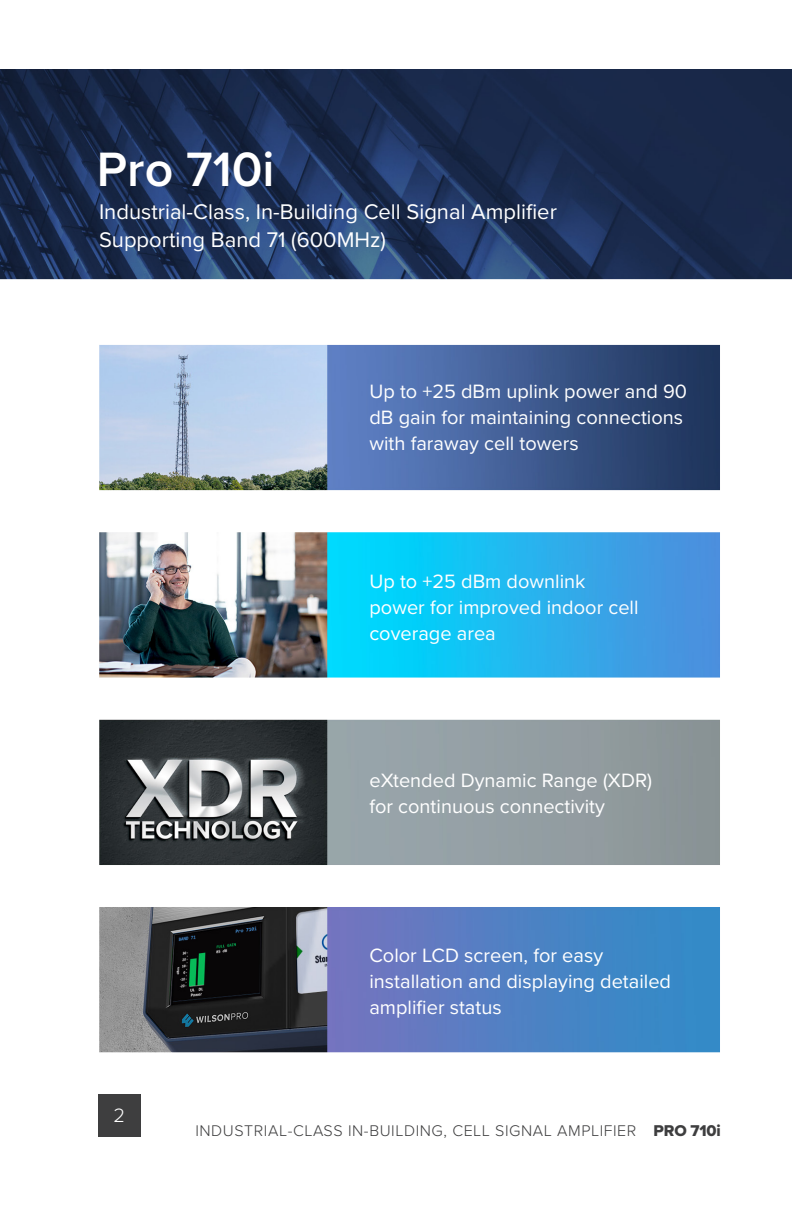
<style>
.page{position:relative;width:792px;height:1224px;background:#fff}
.page>*{position:absolute;margin:0;border:0;box-sizing:border-box;transform-origin:0 0}
.t1{font:600 50px "Proxima Nova";color:#fff}
.t2{font:22px/28px "Proxima Nova";color:#fff}
.t3{font:20px/26px "Proxima Nova";color:#fff}
.t4{font:300 20px "Proxima Nova";color:#fff}
.t5{font:300 16px "Proxima Nova";letter-spacing:.035em;color:#3e3e3f}
.s1{font-family:"Proxima Nova Extrabld";font-weight:400;font-size:16.2px}
</style>
<div class="page">
<div style="left:98px;top:1094px;width:42px;height:43px;background:#3e3e3f"></div>
<img style="left:99px;top:344px;width:621px;height:709px">
<img style="left:0;top:69px;width:792px;height:211px">
<p class="t1" style="left:97px;top:132px;width:179px">Pro 710i</p>
<p class="t2" style="left:99px;top:197px;width:459px">Industrial-Class, In-Building Cell Signal Amplifier<br>Supporting Band 71 (600MHz)</p>
<p class="t3" style="left:369px;top:377px;width:319px">Up to +25 dBm uplink power and 90 dB gain for maintaining connections with faraway cell towers</p>
<p class="t3" style="left:369px;top:567px;width:271px">Up to +25 dBm downlink power for improved indoor cell coverage area</p>
<p class="t3" style="left:369px;top:766px;width:284px">eXtended Dynamic Range (XDR) for continuous connectivity</p>
<p class="t4" style="left:113px;top:1101px;width:13px">2</p>
<p class="t3" style="left:369px;top:942px;width:303px">Color LCD screen, for easy installation and displaying detailed amplifier status</p>
<p class="t5" style="left:195px;top:1119px;width:527px">INDUSTRIAL-CLASS IN-BUILDING, CELL SIGNAL AMPLIFIER <span class="s1">PRO 710i</span></p>
</div>
